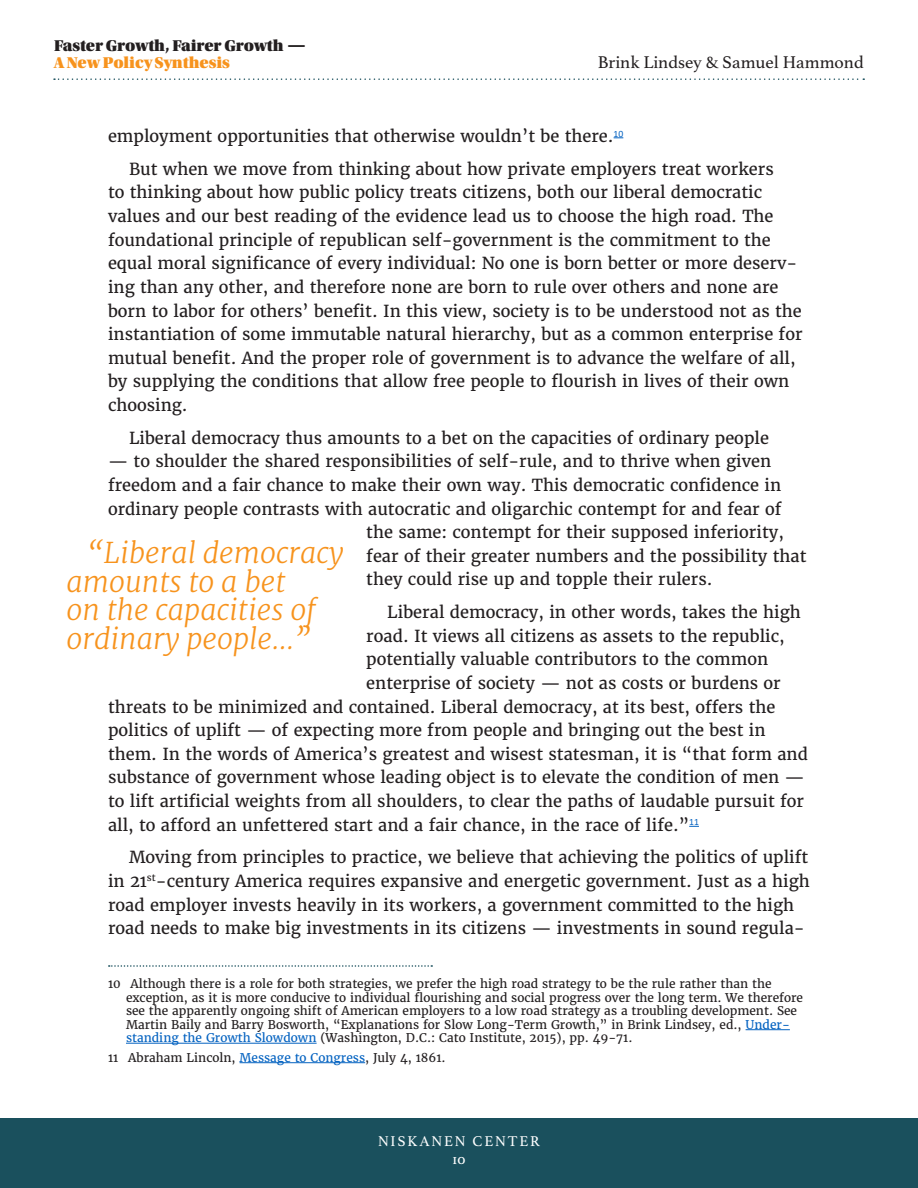
<style>
.page{position:relative;width:918px;height:1188px;background:#fff}
.page>*{position:absolute;margin:0;border:0;box-sizing:border-box;transform-origin:0 0}
.Block_quote{font:italic 300 28.5px/28.5px "Merriweather";color:#f7931d}
.t1{font:18px "Athelas";color:#231f20}
.Body{font:16.5px/23.7px "Merriweather";color:#231f20}
.t2{font:16.5px "Utopia Std Black Headline";color:#231f20}
.t3{font:16.5px "Utopia Std Black Headline";color:#f7931d}
.t4{font:15px "Athelas";letter-spacing:.12em;color:#fff}
.Footnote_text{font:12px/13.5px "Merriweather";color:#231f20}
.s1{font-family:"Merriweather";font-weight:800}
.s2{color:#0563c1}
</style>
<div class="page">
<div style="left:0;top:1119px;width:918px;height:69px;background:#1a505d"></div>
<svg style="left:54px;top:78px;width:810px;height:2px"></svg>
<svg style="left:109px;top:965px;width:323px;height:2px"></svg>
<hr style="left:746px;top:1029px;width:44px;height:1px;background:#0563c1">
<hr style="left:126px;top:1043px;width:191px;height:1px;background:#0563c1">
<hr style="left:240px;top:1062px;width:125px;height:1px;background:#0563c1">
<p class="t2" style="left:54px;top:37px;width:254px">Faster Growth, Fairer Growth <span class="s1">—</span></p>
<p class="t3" style="left:54px;top:54px;width:177px">A New Policy Synthesis</p>
<p class="t1" style="left:598px;top:52px;width:268px">Brink Lindsey &amp; Samuel Hammond</p>
<p class="Body" style="left:108px;top:125px;width:517px">employment opportunities that otherwise wouldn’t be there.<sup>10</sup></p>
<p class="Body" style="left:108px;top:157px;width:696px;text-indent:21px">But when we move from thinking about how private employers treat workers<br>to thinking about how public policy treats citizens, both our liberal democratic values and our best reading of the evidence lead us to choose the high road. The foundational principle of republican self-government is the commitment to the equal moral significance of every individual: No one is born better or more deserv&shy;ing than any other, and therefore none are born to rule over others and none are born to labor for others’ benefit. In this view, society is to be understood not as the instantiation of some immutable natural hierarchy, but as a common enterprise for mutual benefit. And the proper role of government is to advance the welfare of all, by supplying the conditions that allow free people to flourish in lives of their own choosing.</p>
<p class="Body" style="left:129px;top:426px;width:641px">Liberal democracy thus amounts to a bet on the capacities of ordinary people</p>
<p class="Body" style="left:108px;top:450px;width:665px">— to shoulder the shared responsibilities of self-rule, and to thrive when given</p>
<p class="Body" style="left:108px;top:473px;width:675px">freedom and a fair chance to make their own way. This democratic confidence in</p>
<p class="Body" style="left:108px;top:497px;width:675px">ordinary people contrasts with autocratic and oligarchic contempt for and fear of</p>
<p class="Body" style="left:366px;top:521px;width:419px">the same: contempt for their supposed inferiority,</p>
<p class="Body" style="left:366px;top:544px;width:442px">fear of their greater numbers and the possibility that</p>
<p class="Body" style="left:366px;top:568px;width:348px">they could rise up and topple their rulers.</p>
<p class="Body" style="left:387px;top:600px;width:415px">Liberal democracy, in other words, takes the high</p>
<p class="Body" style="left:366px;top:624px;width:420px">road. It views all citizens as assets to the republic,</p>
<p class="Body" style="left:366px;top:648px;width:403px">potentially valuable contributors to the common</p>
<p class="Body" style="left:366px;top:671px;width:416px">enterprise of society — not as costs or burdens or</p>
<p class="Body" style="left:108px;top:695px;width:669px">threats to be minimized and contained. Liberal democracy, at its best, offers the</p>
<p class="Body" style="left:108px;top:719px;width:659px">politics of uplift — of expecting more from people and bringing out the best in</p>
<p class="Body" style="left:108px;top:742px;width:702px">them. In the words of America’s greatest and wisest statesman, it is “that form and</p>
<p class="Body" style="left:108px;top:766px;width:698px">substance of government whose leading object is to elevate the condition of men —</p>
<p class="Body" style="left:108px;top:789px;width:698px">to lift artificial weights from all shoulders, to clear the paths of laudable pursuit for</p>
<p class="Body" style="left:108px;top:813px;width:592px">all, to afford an unfettered start and a fair chance, in the race of life.”<sup>11</sup></p>
<p class="Body" style="left:108px;top:846px;width:703px;text-indent:21px">Moving from principles to practice, we believe that achieving the politics of uplift in 21<sup>st</sup>-century America requires expansive and energetic government. Just as a high road employer invests heavily in its workers, a government committed to the high road needs to make big investments in its citizens — investments in sound regula-</p>
<p class="Footnote_text" style="left:126px;top:977px;width:679px;text-indent:-18px">10 Although there is a role for both strategies, we prefer the high road strategy to be the rule rather than the exception, as it is more conducive to individual flourishing and social progress over the long term. We therefore see the apparently ongoing shift of American employers to a low road strategy as a troubling development. See Martin Baily and Barry Bosworth, “Explanations for Slow Long-Term Growth,” in Brink Lindsey, ed., <span class="s2">Under&shy;standing the Growth Slowdown</span> (Washington, D.C.: Cato Institute, 2015), pp. 49-71.</p>
<p class="Footnote_text" style="left:108px;top:1051px;width:339px">11 Abraham Lincoln, <span class="s2">Message to Congress</span>, July 4, 1861.</p>
<p class="Block_quote" style="left:67px;top:539px;width:279px;text-indent:21px">“Liberal democracy amounts to a bet<br>on the capacities of ordinary people...”</p>
<p class="t4" style="left:378px;top:1132px;width:163px">NISKANEN CENTER</p>
<p class="t4" style="left:453px;top:1151px;width:14px">10</p>
</div>
